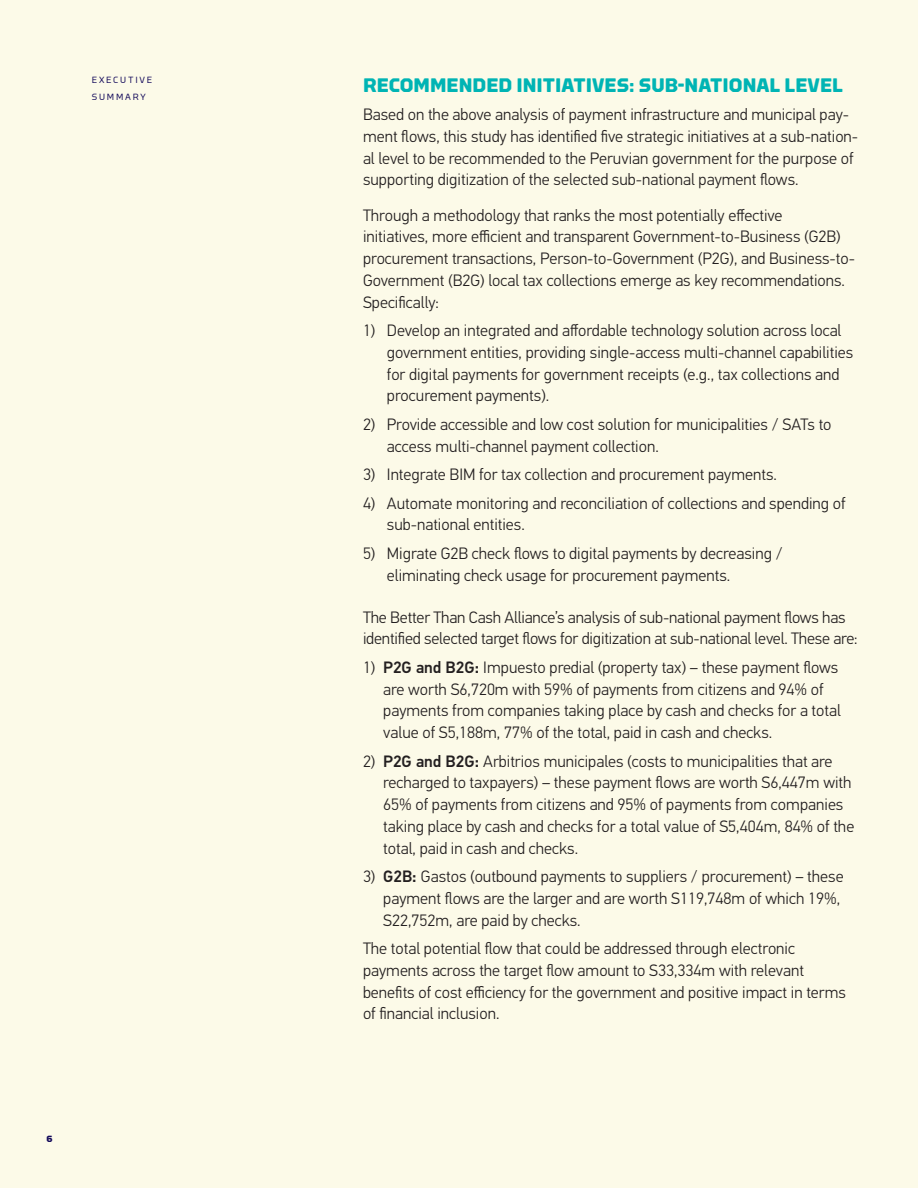
<style>
.page{position:relative;width:918px;height:1188px;background:#fcfae8}
.page>*{position:absolute;margin:0;border:0;box-sizing:border-box;transform-origin:0 0}
.Subhead{font:700 19.5px "Torque";color:#00b4b4}
.body_copy{font:300 16.5px/21.8px "PF Din Text Pro";color:#231f20}
.chapter_corner{font:9px/16.5px "Torque";letter-spacing:.2em;color:#13095a}
.t1{font:700 9px "Torque";color:#13095a}
.s1{font-weight:500}
</style>
<div class="page">
<p class="chapter_corner" style="left:92px;top:72px;width:62px">EXECUTIVE<br>SUMMARY</p>
<p class="t1" style="left:46px;top:1134px;width:8px">6</p>
<p class="Subhead" style="left:363px;top:74px;width:482px">RECOMMENDED INITIATIVES: SUB-NATIONAL LEVEL</p>
<p class="body_copy" style="left:363px;top:104px;width:497px">Based on the above analysis of payment infrastructure and municipal pay&shy;ment flows, this study has identified five strategic initiatives at a sub-nation&shy;al level to be recommended to the Peruvian government for the purpose of supporting digitization of the selected sub-national payment flows.</p>
<p class="body_copy" style="left:363px;top:204px;width:494px">Through a methodology that ranks the most potentially effective<br>initiatives, more efficient and transparent Government-to-Business (G2B) procurement transactions, Person-to-Government (P2G), and Business-to-Government (B2G) local tax collections emerge as key recommendations.<br>Specifically:</p>
<p class="body_copy" style="left:387px;top:320px;width:468px;text-indent:-24px">1) Develop an integrated and affordable technology solution across local government entities, providing single-access multi-channel capabilities for digital payments for government receipts (e.g., tax collections and procurement payments).</p>
<p class="body_copy" style="left:387px;top:414px;width:446px;text-indent:-24px">2) Provide accessible and low cost solution for municipalities / SATs to access multi-channel payment collection.</p>
<p class="body_copy" style="left:363px;top:464px;width:415px">3) Integrate BIM for tax collection and procurement payments.</p>
<p class="body_copy" style="left:387px;top:492px;width:460px;text-indent:-24px">4) Automate monitoring and reconciliation of collections and spending of sub-national entities.</p>
<p class="body_copy" style="left:387px;top:543px;width:398px;text-indent:-24px">5) Migrate G2B check flows to digital payments by decreasing / eliminating check usage for procurement payments.</p>
<p class="body_copy" style="left:363px;top:606px;width:496px">The Better Than Cash Alliance’s analysis of sub-national payment flows has identified selected target flows for digitization at sub-national level. These are:</p>
<p class="body_copy" style="left:383px;top:657px;width:459px;text-indent:-20px">1) <span class="s1">P2G and B2G:</span> Impuesto predial (property tax) – these payment flows are worth S6,720m with 59% of payments from citizens and 94% of payments from companies taking place by cash and checks for a total value of S5,188m, 77% of the total, paid in cash and checks.</p>
<p class="body_copy" style="left:383px;top:750px;width:473px;text-indent:-20px">2) <span class="s1">P2G and B2G:</span> Arbitrios municipales (costs to municipalities that are recharged to taxpayers) – these payment flows are worth S6,447m with 65% of payments from citizens and 95% of payments from companies taking place by cash and checks for a total value of S5,404m, 84% of the total, paid in cash and checks.</p>
<p class="body_copy" style="left:383px;top:866px;width:462px;text-indent:-20px">3) <span class="s1">G2B:</span> Gastos (outbound payments to suppliers / procurement) – these payment flows are the larger and are worth S119,748m of which 19%,<br>S22,752m, are paid by checks.</p>
<p class="body_copy" style="left:363px;top:938px;width:484px">The total potential flow that could be addressed through electronic payments across the target flow amount to S33,334m with relevant benefits of cost efficiency for the government and positive impact in terms of financial inclusion.</p>
</div>
